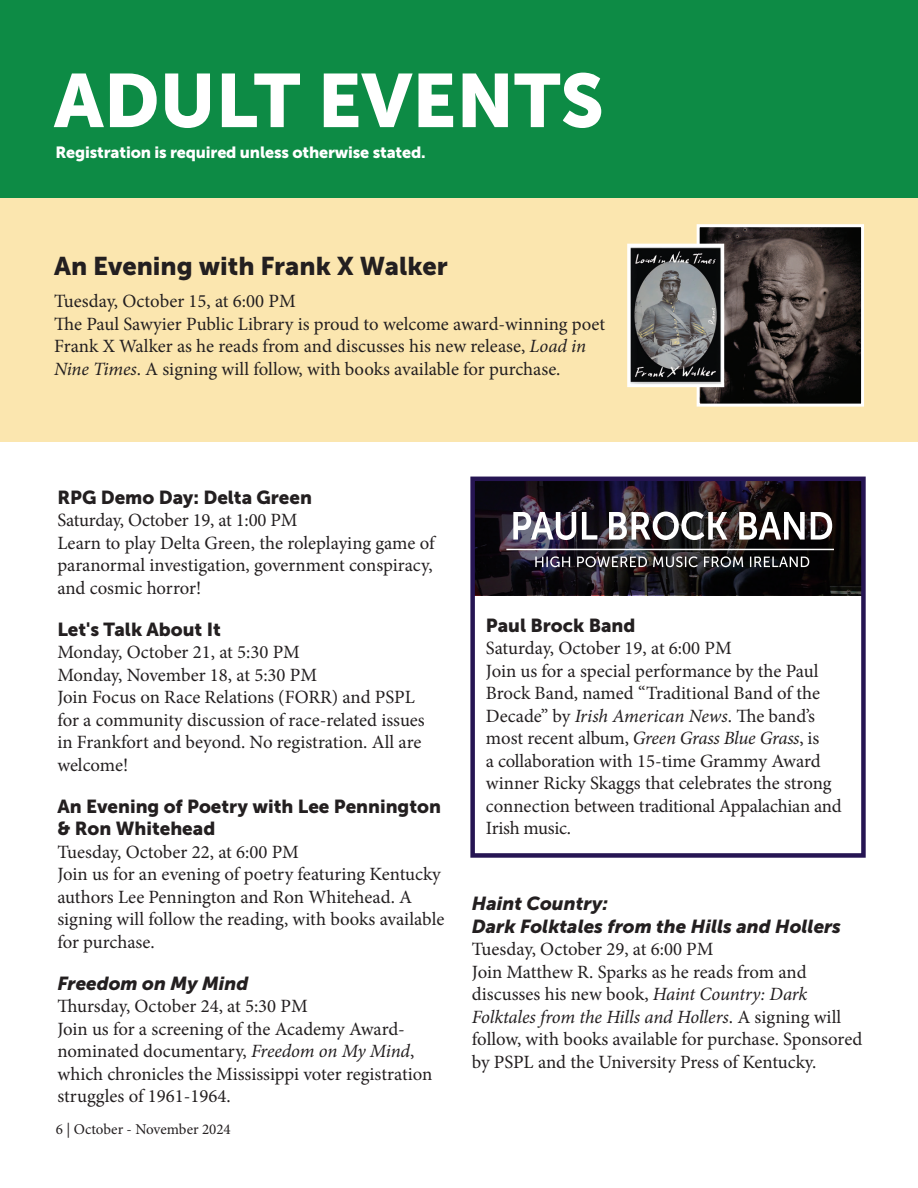
<style>
.page{position:relative;width:918px;height:1188px;background:#fff}
.page>*{position:absolute;margin:0;border:0;box-sizing:border-box;transform-origin:0 0}
.t1{font:75px "Museo Sans 900";color:#fff}
.t2{font:25.5px "Museo Sans 900";color:#231f20}
.t3{font:18.75px/22.5px "Minion Pro";letter-spacing:-.005em;color:#231f20}
.t4{font:18.75px/22.5px "Museo Sans 900";color:#231f20}
.t5{font:italic 18.75px/22.5px "Museo Sans 900";color:#231f20}
.t6{font:16.2px "Museo Sans 900";letter-spacing:-.01em;color:#fff}
.t7{font:15px "Minion Pro";color:#231f20}
.s1{font-style:italic}
</style>
<div class="page">
<div style="left:0;top:0;width:918px;height:198px;background:#0d8b45"></div>
<svg style="left:475px;top:482px;width:386px;height:113px"></svg>
<hr style="left:506px;top:549px;width:328px;height:1px;background:#fff">
<svg style="left:535px;top:556px;width:274px;height:11px"></svg>
<svg style="left:513px;top:512px;width:319px;height:28px"></svg>
<div style="left:470px;top:477px;width:396px;height:381px;border:4px solid #261553"></div>
<div style="left:0;top:198px;width:918px;height:244px;background:#fbe6af"></div>
<img style="left:701px;top:228px;width:159px;height:175px">
<div style="left:697px;top:224px;width:167px;height:183px;border:3px solid #fff"></div>
<img style="left:631px;top:248px;width:89px;height:135px">
<div style="left:627px;top:244px;width:97px;height:143px;border:3px solid #fff"></div>
<h1 class="t1" style="left:54px;top:58px;width:551px">ADULT EVENTS</h1>
<p class="t6" style="left:56px;top:143px;width:372px">Registration is required unless otherwise stated.</p>
<h2 class="t2" style="left:54px;top:252px;width:395px">An Evening with Frank X Walker</h2>
<p class="t3" style="left:54px;top:290px;width:553px">Tuesday, October 15, at 6:00 PM<br>The Paul Sawyier Public Library is proud to welcome award-winning poet Frank X Walker as he reads from and discusses his new release, <span class="s1">Load in Nine Times</span>. A signing will follow, with books available for purchase.</p>
<p class="t4" style="left:57px;top:486px;width:256px">RPG Demo Day: Delta Green</p>
<p class="t3" style="left:57px;top:509px;width:379px">Saturday, October 19, at 1:00 PM<br>Learn to play Delta Green, the roleplaying game of paranormal investigation, government conspiracy, and cosmic horror!</p>
<p class="t4" style="left:57px;top:618px;width:165px">Let's Talk About It</p>
<p class="t3" style="left:57px;top:641px;width:369px">Monday, October 21, at 5:30 PM<br>Monday, November 18, at 5:30 PM<br>Join Focus on Race Relations (FORR) and PSPL for a community discussion of race-related issues in Frankfort and beyond. No registration. All are welcome!</p>
<p class="t4" style="left:57px;top:795px;width:385px">An Evening of Poetry with Lee Pennington &amp; Ron Whitehead</p>
<p class="t3" style="left:57px;top:841px;width:389px">Tuesday, October 22, at 6:00 PM<br>Join us for an evening of poetry featuring Kentucky authors Lee Pennington and Ron Whitehead. A signing will follow the reading, with books available for purchase.</p>
<p class="t5" style="left:57px;top:972px;width:193px">Freedom on My Mind</p>
<p class="t3" style="left:57px;top:995px;width:377px">Thursday, October 24, at 5:30 PM<br>Join us for a screening of the Academy Award&shy;nominated documentary, <span class="s1">Freedom on My Mind</span>, which chronicles the Mississippi voter registration struggles of 1961-1964.</p>
<p class="t7" style="left:56px;top:1119px;width:177px">6 | October - November 2024</p>
<p class="t4" style="left:486px;top:614px;width:151px">Paul Brock Band</p>
<p class="t3" style="left:486px;top:637px;width:357px">Saturday, October 19, at 6:00 PM<br>Join us for a special performance by the Paul Brock Band, named “Traditional Band of the Decade” by <span class="s1">Irish American News</span>. The band’s most recent album, <span class="s1">Green Grass Blue Grass</span>, is<br>a collaboration with 15-time Grammy Award winner Ricky Skaggs that celebrates the strong connection between traditional Appalachian and Irish music.</p>
<p class="t5" style="left:472px;top:893px;width:371px">Haint Country:<br>Dark Folktales from the Hills and Hollers</p>
<p class="t3" style="left:472px;top:938px;width:392px">Tuesday, October 29, at 6:00 PM<br>Join Matthew R. Sparks as he reads from and discusses his new book, <span class="s1">Haint Country: Dark Folktales from the Hills and Hollers</span>. A signing will follow, with books available for purchase. Sponsored by PSPL and the University Press of Kentucky.</p>
</div>
